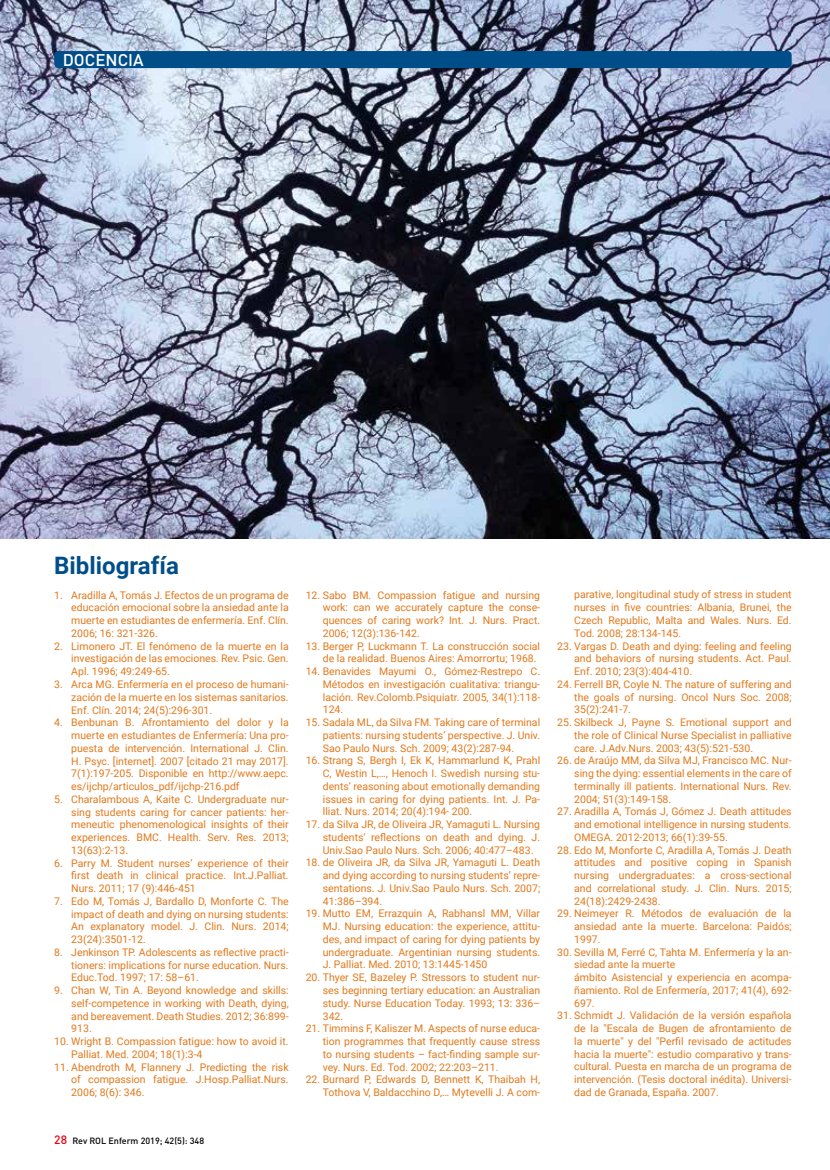
<style>
.page{position:relative;width:830px;height:1170px;background:#fff}
.page>*{position:absolute;margin:0;border:0;box-sizing:border-box;transform-origin:0 0}
.t1{font:700 24px "Roboto";color:#004e89}
.t2{font:500 16.8px "DIN";color:#fff}
.t3{font:10.5px/12.8px "Roboto";color:#e2791b;text-align:justify}
.t4{font:500 9px "DIN";color:#000}
.s1{font-size:12px;color:#e30613}
</style>
<div class="page">
<img style="left:0;top:0;width:829px;height:538px">
<div style="left:54px;top:51px;width:737px;height:17px;background:#004e89;border-radius:4px"></div>
<h2 class="t2" style="left:63px;top:49px;width:82px">DOCENCIA</h2>
<h1 class="t1" style="left:54px;top:549px;width:126px">Bibliografía</h1>
<p class="t3" style="left:71px;top:588px;width:219px;text-indent:-17px">1. Aradilla A, Tomás J. Efectos de un programa de educación emocional sobre la ansiedad ante la muerte en estudiantes de enfermería. Enf. Clín.<br>2006; 16: 321-326.</p>
<p class="t3" style="left:71px;top:639px;width:219px;text-indent:-17px">2. Limonero JT. El fenómeno de la muerte en la investigación de las emociones. Rev. Psic. Gen.<br>Apl. 1996; 49:249-65.</p>
<p class="t3" style="left:71px;top:677px;width:219px;text-indent:-17px">3. Arca MG. Enfermería en el proceso de humani&shy;zación de la muerte en los sistemas sanitarios.<br>Enf. Clín. 2014; 24(5):296-301.</p>
<p class="t3" style="left:71px;top:715px;width:219px;text-indent:-17px">4. Benbunan B. Afrontamiento del dolor y la muerte en estudiantes de Enfermería: Una pro&shy;puesta de intervención. International J. Clin.<br>H. Psyc. [internet]. 2007 [citado 21 may 2017].<br>7(1):197-205. Disponible en http://www.aepc. es/ijchp/articulos_pdf/ijchp-216.pdf</p>
<p class="t3" style="left:71px;top:792px;width:219px;text-indent:-17px">5. Charalambous A, Kaite C. Undergraduate nur&shy;sing students caring for cancer patients: her&shy;meneutic phenomenological insights of their experiences. BMC. Health. Serv. Res. 2013; 13(63):2-13.</p>
<p class="t3" style="left:71px;top:856px;width:219px;text-indent:-17px">6. Parry M. Student nurses’ experience of their first death in clinical practice. Int.J.Palliat.<br>Nurs. 2011; 17 (9):446-451</p>
<p class="t3" style="left:71px;top:894px;width:219px;text-indent:-17px">7. Edo M, Tomás J, Bardallo D, Monforte C. The impact of death and dying on nursing students:<br>An explanatory model. J. Clin. Nurs. 2014; 23(24):3501-12.</p>
<p class="t3" style="left:71px;top:945px;width:219px;text-indent:-17px">8. Jenkinson TP. Adolescents as reflective practi&shy;tioners: implications for nurse education. Nurs.<br>Educ.Tod. 1997; 17: 58–61.</p>
<p class="t3" style="left:71px;top:983px;width:219px;text-indent:-17px">9. Chan W, Tin A. Beyond knowledge and skills: self-competence in working with Death, dying, and bereavement. Death Studies. 2012; 36:899- 913.</p>
<p class="t3" style="left:71px;top:1034px;width:219px;text-indent:-17px">10. Wright B. Compassion fatigue: how to avoid it.<br>Palliat. Med. 2004; 18(1):3-4</p>
<p class="t3" style="left:71px;top:1060px;width:219px;text-indent:-17px">11. Abendroth M, Flannery J. Predicting the risk of compassion fatigue. J.Hosp.Palliat.Nurs.<br>2006; 8(6): 346.</p>
<p class="t4" style="left:54px;top:1134px;width:151px"><span class="s1">28</span> Rev ROL Enferm 2019; 42(5): 348</p>
<p class="t3" style="left:322px;top:588px;width:219px;text-indent:-17px">12. Sabo BM. Compassion fatigue and nursing work: can we accurately capture the conse&shy;quences of caring work? Int. J. Nurs. Pract.<br>2006; 12(3):136-142.</p>
<p class="t3" style="left:322px;top:639px;width:219px;text-indent:-17px">13. Berger P, Luckmann T. La construcción social de la realidad. Buenos Aires: Amorrortu; 1968.</p>
<p class="t3" style="left:322px;top:664px;width:219px;text-indent:-17px">14. Benavides Mayumi O., Gómez-Restrepo C.<br>Métodos en investigación cualitativa: triangu&shy;lación. Rev.Colomb.Psiquiatr. 2005, 34(1):118- 124.</p>
<p class="t3" style="left:322px;top:715px;width:219px;text-indent:-17px">15. Sadala ML, da Silva FM. Taking care of terminal patients: nursing students’ perspective. J. Univ.<br>Sao Paulo Nurs. Sch. 2009; 43(2):287-94.</p>
<p class="t3" style="left:322px;top:753px;width:219px;text-indent:-17px">16. Strang S, Bergh I, Ek K, Hammarlund K, Prahl C, Westin L,…, Henoch I. Swedish nursing stu&shy;dents’ reasoning about emotionally demanding issues in caring for dying patients. Int. J. Pa&shy;lliat. Nurs. 2014; 20(4):194- 200.</p>
<p class="t3" style="left:322px;top:817px;width:219px;text-indent:-17px">17. da Silva JR, de Oliveira JR, Yamaguti L. Nursing students’ reflections on death and dying. J.<br>Univ.Sao Paulo Nurs. Sch. 2006; 40:477–483.</p>
<p class="t3" style="left:322px;top:855px;width:219px;text-indent:-17px">18. de Oliveira JR, da Silva JR, Yamaguti L. Death and dying according to nursing students’ repre&shy;sentations. J. Univ.Sao Paulo Nurs. Sch. 2007; 41:386–394.</p>
<p class="t3" style="left:322px;top:906px;width:219px;text-indent:-17px">19. Mutto EM, Errazquin A, Rabhansl MM, Villar MJ. Nursing education: the experience, attitu&shy;des, and impact of caring for dying patients by undergraduate. Argentinian nursing students.<br>J. Palliat. Med. 2010; 13:1445-1450</p>
<p class="t3" style="left:322px;top:970px;width:219px;text-indent:-17px">20. Thyer SE, Bazeley P. Stressors to student nur&shy;ses beginning tertiary education: an Australian study. Nurse Education Today. 1993; 13: 336– 342.</p>
<p class="t3" style="left:322px;top:1021px;width:219px;text-indent:-17px">21. Timmins F, Kaliszer M. Aspects of nurse educa&shy;tion programmes that frequently cause stress to nursing students – fact-finding sample sur&shy;vey. Nurs. Ed. Tod. 2002; 22:203–211.</p>
<p class="t3" style="left:305px;top:1072px;width:236px;text-align:right">22. Burnard P, Edwards D, Bennett K, Thaibah H,<br>Tothova V, Baldacchino D,… Mytevelli J. A com-</p>
<p class="t3" style="left:574px;top:588px;width:219px">parative, longitudinal study of stress in student nurses in five countries: Albania, Brunei, the Czech Republic, Malta and Wales. Nurs. Ed.<br>Tod. 2008; 28:134-145.</p>
<p class="t3" style="left:574px;top:639px;width:219px;text-indent:-17px">23. Vargas D. Death and dying: feeling and feeling and behaviors of nursing students. Act. Paul.<br>Enf. 2010; 23(3):404-410.</p>
<p class="t3" style="left:574px;top:677px;width:219px;text-indent:-17px">24. Ferrell BR, Coyle N. The nature of suffering and the goals of nursing. Oncol Nurs Soc. 2008; 35(2):241-7.</p>
<p class="t3" style="left:574px;top:715px;width:219px;text-indent:-17px">25. Skilbeck J, Payne S. Emotional support and the role of Clinical Nurse Specialist in palliative care. J.Adv.Nurs. 2003; 43(5):521-530.</p>
<p class="t3" style="left:574px;top:753px;width:219px;text-indent:-17px">26. de Araújo MM, da Silva MJ, Francisco MC. Nur&shy;sing the dying: essential elements in the care of terminally ill patients. International Nurs. Rev.<br>2004; 51(3):149-158.</p>
<p class="t3" style="left:574px;top:804px;width:219px;text-indent:-17px">27. Aradilla A, Tomás J, Gómez J. Death attitudes and emotional intelligence in nursing students.<br>OMEGA. 2012-2013; 66(1):39-55.</p>
<p class="t3" style="left:574px;top:843px;width:219px;text-indent:-17px">28. Edo M, Monforte C, Aradilla A, Tomás J. Death attitudes and positive coping in Spanish nursing undergraduates: a cross-sectional and correlational study. J. Clin. Nurs. 2015; 24(18):2429-2438.</p>
<p class="t3" style="left:574px;top:906px;width:219px;text-indent:-17px">29. Neimeyer R. Métodos de evaluación de la ansiedad ante la muerte. Barcelona: Paidós; 1997.</p>
<p class="t3" style="left:574px;top:945px;width:219px;text-align:left;text-indent:-17px">30. Sevilla M, Ferré C, Tahta M. Enfermería y la an&shy;siedad ante la muerte<br>ámbito Asistencial y experiencia en acompa&shy;ñamiento. Rol de Enfermería, 2017; 41(4), 692- 697.</p>
<p class="t3" style="left:574px;top:1008px;width:219px;text-indent:-17px">31. Schmidt J. Validación de la versión española de la "Escala de Bugen de afrontamiento de la muerte" y del "Perfil revisado de actitudes hacia la muerte": estudio comparativo y trans&shy;cultural. Puesta en marcha de un programa de intervención. (Tesis doctoral inédita). Universi&shy;dad de Granada, España. 2007.</p>
</div>
